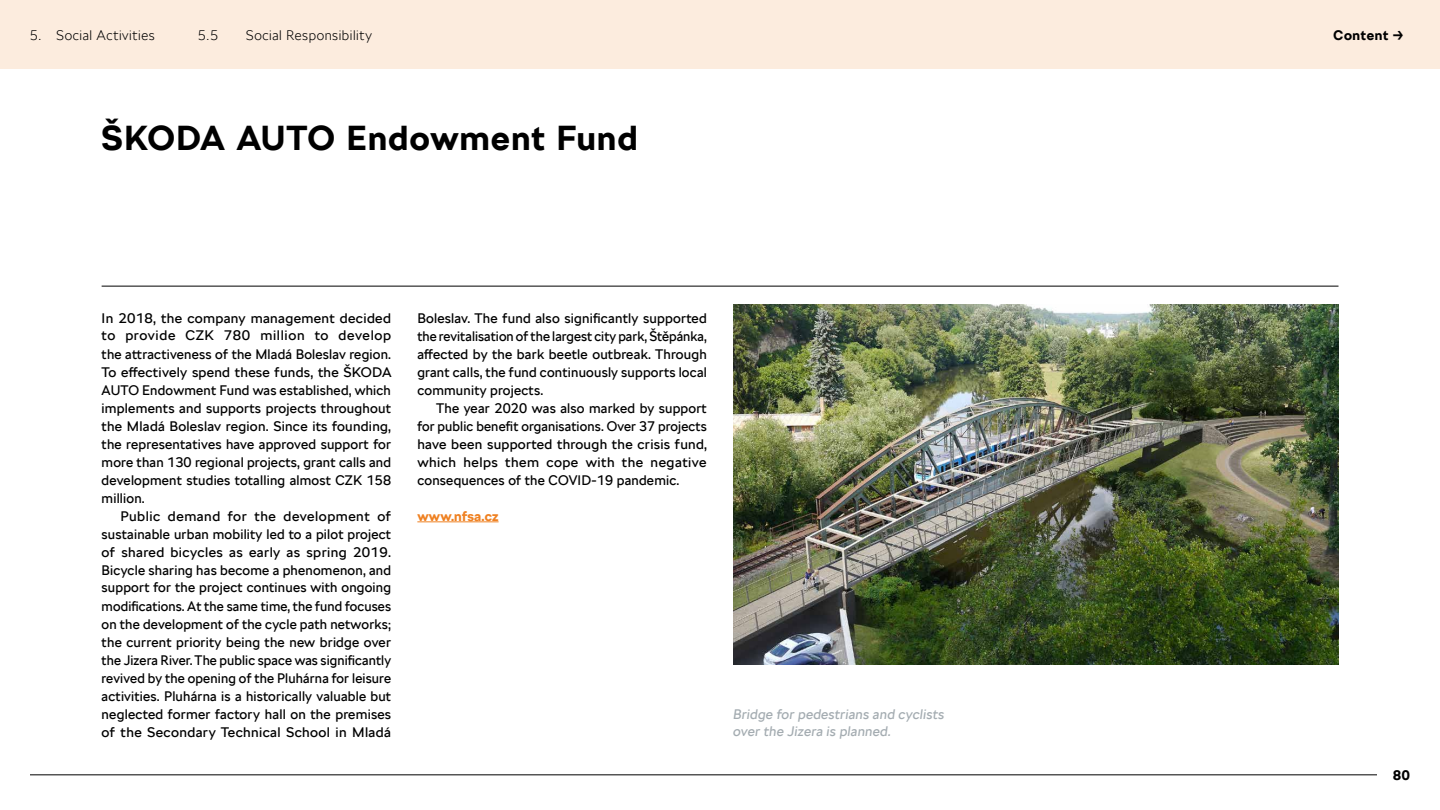
<style>
.page{position:relative;width:1440px;height:810px;background:#fff}
.page>*{position:absolute;margin:0;border:0;box-sizing:border-box;transform-origin:0 0}
.t1{font:700 33.75px "SKODA Next";letter-spacing:.04em;color:#000}
.t2{font:13.5px/18px "SKODA Next";letter-spacing:.015em;color:#000;text-align:justify;scale:1.04 1}
.t3{font:13.5px/18px "SKODA Next";letter-spacing:.015em;color:#000;text-align:justify}
.t4{font:italic 13.5px/18px "SKODA Next";letter-spacing:.015em;color:#a4acb1}
.t5{font:100 13.5px "SKODA Next";letter-spacing:.045em;color:#000}
.t6{font:700 13.5px "SKODA Next";letter-spacing:.015em;color:#ef8122}
.t7{font:700 13.5px "SKODA Next";letter-spacing:.045em;color:#000}
</style>
<div class="page">
<div style="left:0;top:0;width:1440px;height:69px;background:#fcecde"></div>
<hr style="left:30px;top:774px;width:1347px;height:1px;background:#000">
<hr style="left:417px;top:522px;width:82px;height:1px;background:#ef8122">
<hr style="left:102px;top:286px;width:1237px;height:1px;background:#000">
<img style="left:733px;top:304px;width:605px;height:360px">
<p class="t5" style="left:30px;top:26px;width:126px">5. Social Activities</p>
<p class="t5" style="left:198px;top:26px;width:22px">5.5</p>
<p class="t5" style="left:246px;top:26px;width:128px">Social Responsibility</p>
<h1 class="t1" style="left:102px;top:116px;width:537px">ŠKODA AUTO Endowment Fund</h1>
<p class="t2" style="left:102px;top:309px;width:280px">In 2018, the company management decided to provide CZK 780 million to develop the attractiveness of the Mladá Boleslav region.<br>To effectively spend these funds, the ŠKODA AUTO Endowment Fund was established, which implements and supports projects throughout the Mladá Boleslav region. Since its founding, the representatives have approved support for more than 130 regional projects, grant calls and development studies totalling almost CZK 158 million.</p>
<p class="t2" style="left:102px;top:507px;width:280px;text-indent:19px">Public demand for the development of sustainable urban mobility led to a pilot project of shared bicycles as early as spring 2019.<br>Bicycle sharing has become a phenomenon, and support for the project continues with ongoing modifications. At the same time, the fund focuses on the development of the cycle path networks; the current priority being the new bridge over the Jizera River. The public space was significantly revived by the opening of the Pluhárna for leisure activities. Pluhárna is a historically valuable but neglected former factory hall on the premises of the Secondary Technical School in Mladá</p>
<p class="t3" style="left:417px;top:309px;width:291px">Boleslav. The fund also significantly supported the revitalisation of the largest city park, Štěpánka, affected by the bark beetle outbreak. Through grant calls, the fund continuously supports local community projects.</p>
<p class="t3" style="left:417px;top:399px;width:291px;text-indent:19px">The year 2020 was also marked by support for public benefit organisations. Over 37 projects have been supported through the crisis fund, which helps them cope with the negative consequences of the COVID-19 pandemic.</p>
<p class="t6" style="left:417px;top:507px;width:83px">www.nfsa.cz</p>
<p class="t4" style="left:733px;top:705px;width:213px">Bridge for pedestrians and cyclists over the Jizera is planned.</p>
<p class="t7" style="left:1334px;top:26px;width:71px">Content →</p>
<p class="t7" style="left:1393px;top:766px;width:18px">80</p>
</div>
